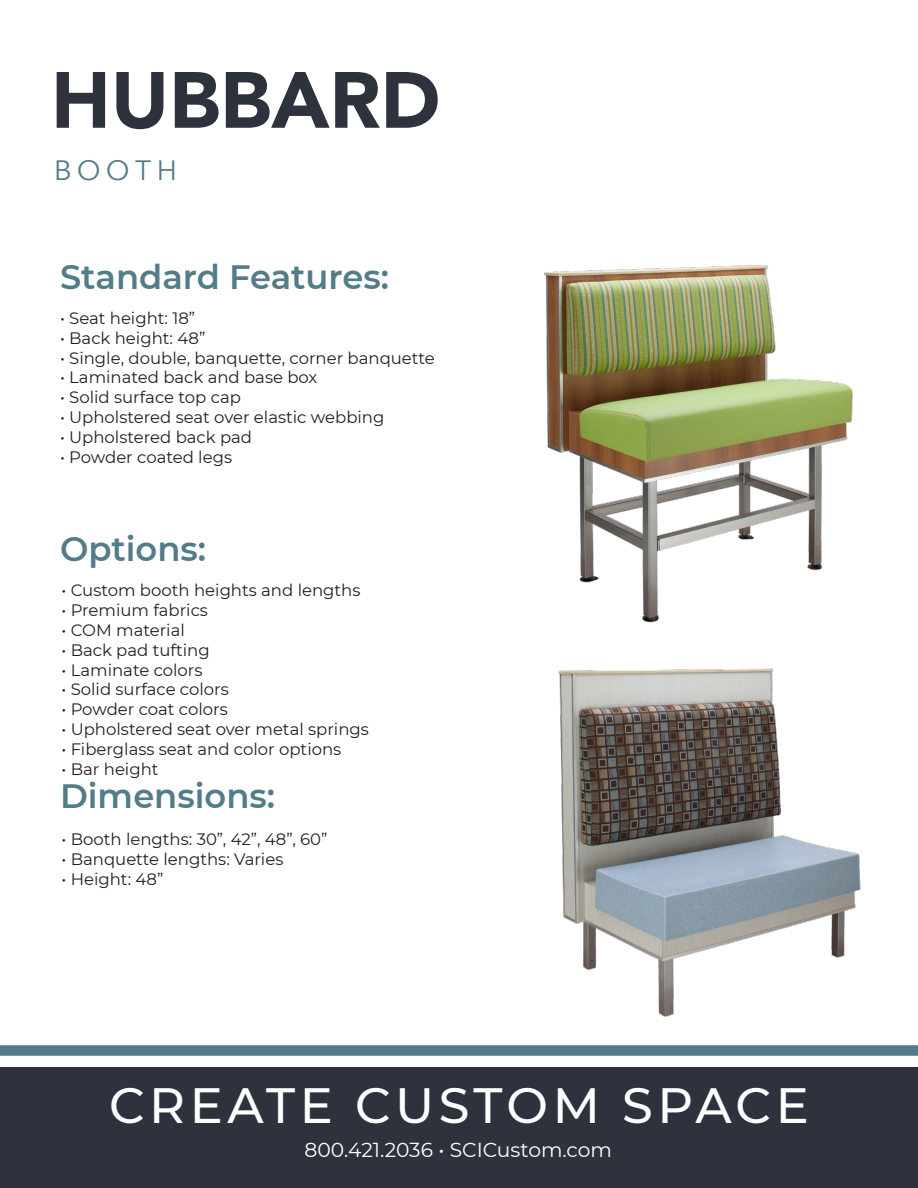
<style>
.page{position:relative;width:918px;height:1188px;background:#fff}
.page>*{position:absolute;margin:0;border:0;box-sizing:border-box;transform-origin:0 0}
.t1{font:900 78.75px "Avenir";color:#2e323c}
.t2{font:500 49.5px "Montserrat";letter-spacing:.09em;color:#fff}
.t3{font:600 33.75px "Montserrat";color:#537c89}
.t4{font:27.9px "Avenir";letter-spacing:.2em;color:#537c89}
.t5{font:20.25px "Montserrat";color:#fff}
.t6{font:16.5px "Montserrat";color:#231f20}
</style>
<div class="page">
<div style="left:0;top:1067px;width:918px;height:121px;background:#2e323c"></div>
<div style="left:0;top:1045px;width:918px;height:11px;background:#537c89"></div>
<img style="left:558px;top:668px;width:303px;height:349px">
<img style="left:544px;top:265px;width:309px;height:358px">
<p class="t1" style="left:51px;top:33px;width:391px">HUBBARD</p>
<h3 class="t4" style="left:54px;top:154px;width:124px">BOOTH</h3>
<h3 class="t3" style="left:60px;top:253px;width:331px">Standard Features:</h3>
<p class="t6" style="left:60px;top:307px;width:137px">• Seat height: 18”</p>
<p class="t6" style="left:60px;top:327px;width:147px">• Back height: 48”</p>
<p class="t6" style="left:60px;top:346px;width:376px">• Single, double, banquette, corner banquette</p>
<p class="t6" style="left:60px;top:366px;width:259px">• Laminated back and base box</p>
<p class="t6" style="left:60px;top:386px;width:182px">• Solid surface top cap</p>
<p class="t6" style="left:60px;top:406px;width:326px">• Upholstered seat over elastic webbing</p>
<p class="t6" style="left:60px;top:426px;width:194px">• Upholstered back pad</p>
<p class="t6" style="left:60px;top:445px;width:174px">• Powder coated legs</p>
<h3 class="t3" style="left:60px;top:525px;width:148px">Options:</h3>
<p class="t6" style="left:62px;top:579px;width:301px">• Custom booth heights and lengths</p>
<p class="t6" style="left:62px;top:599px;width:148px">• Premium fabrics</p>
<p class="t6" style="left:62px;top:619px;width:125px">• COM material</p>
<p class="t6" style="left:62px;top:639px;width:150px">• Back pad tufting</p>
<p class="t6" style="left:62px;top:658px;width:143px">• Laminate colors</p>
<p class="t6" style="left:62px;top:678px;width:169px">• Solid surface colors</p>
<p class="t6" style="left:62px;top:698px;width:168px">• Powder coat colors</p>
<p class="t6" style="left:62px;top:718px;width:309px">• Upholstered seat over metal springs</p>
<p class="t6" style="left:62px;top:738px;width:281px">• Fiberglass seat and color options</p>
<p class="t6" style="left:62px;top:757px;width:99px">• Bar height</p>
<h3 class="t3" style="left:60px;top:772px;width:217px">Dimensions:</h3>
<p class="t6" style="left:62px;top:828px;width:268px">• Booth lengths: 30”, 42”, 48”, 60”</p>
<p class="t6" style="left:62px;top:848px;width:223px">• Banquette lengths: Varies</p>
<p class="t6" style="left:62px;top:868px;width:103px">• Height: 48”</p>
<h2 class="t2" style="left:109px;top:1071px;width:701px">CREATE CUSTOM SPACE</h2>
<p class="t5" style="left:305px;top:1136px;width:309px">800.421.2036 • SCICustom.com</p>
</div>
